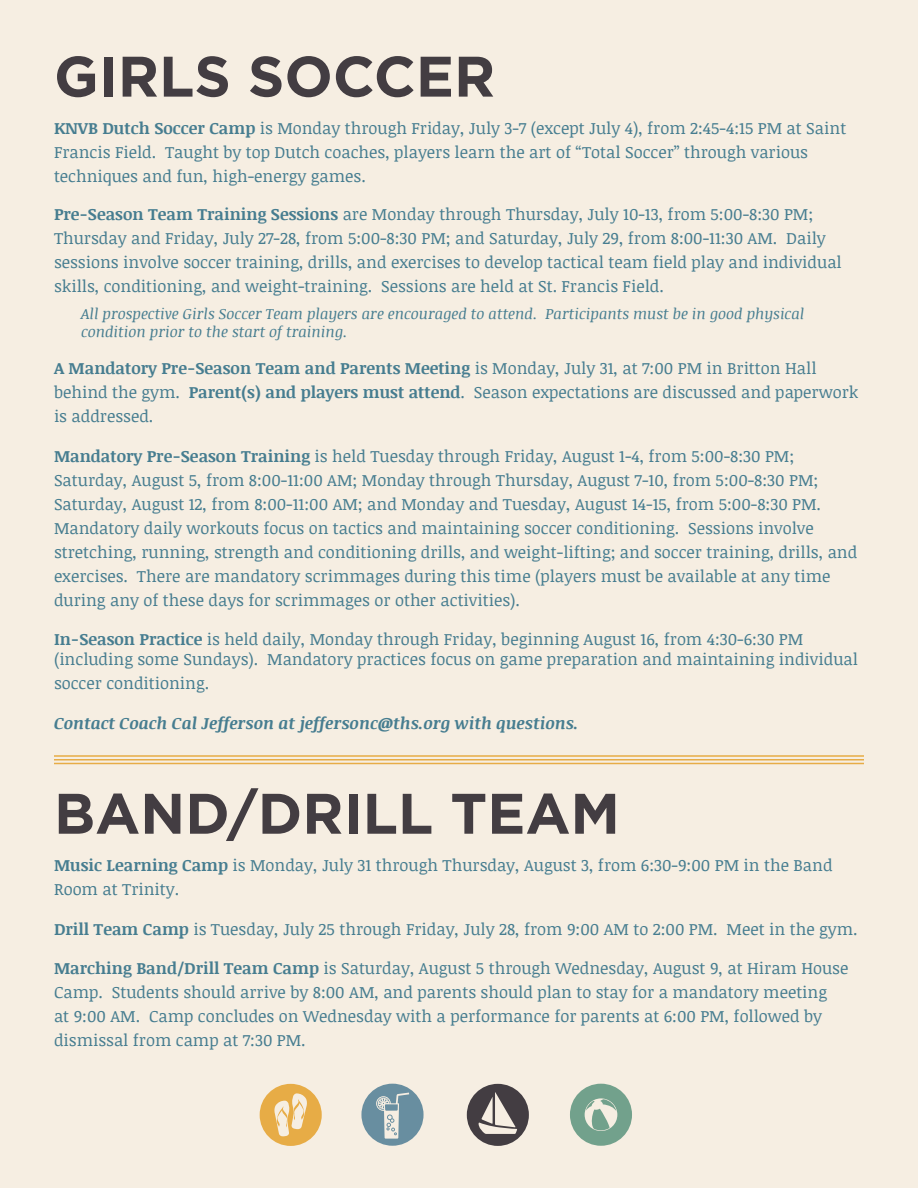
<style>
.page{position:relative;width:918px;height:1188px;background:#f6eee2}
.page>*{position:absolute;margin:0;border:0;box-sizing:border-box;transform-origin:0 0}
.t1{font:700 57px "Gotham";color:#433d42}
.t2{font:16.5px/24px "Noticia Text";color:#467d90}
.t3{font:italic 700 16.5px "Noticia Text";color:#467d90}
.t4{font:italic 15px/18px "Noticia Text";color:#467d90}
.s1{font-weight:700}
</style>
<div class="page">
<hr style="left:54px;top:755px;width:810px;height:2px;background:#e7ac46">
<hr style="left:54px;top:759px;width:810px;height:2px;background:#e7ac46">
<hr style="left:54px;top:763px;width:810px;height:1px;background:#e7ac46">
<svg style="left:467px;top:1084px;width:62px;height:62px"></svg>
<svg style="left:361px;top:1084px;width:63px;height:62px"></svg>
<svg style="left:570px;top:1084px;width:62px;height:62px"></svg>
<svg style="left:260px;top:1084px;width:62px;height:62px"></svg>
<h1 class="t1" style="left:54px;top:43px;width:77px">GIRLS</h1>
<h1 class="t1" style="left:248px;top:43px;width:79px">SOCCER</h1>
<p class="t2" style="left:54px;top:116px;width:794px"><span class="s1">KNVB Dutch Soccer Camp</span> is Monday through Friday, July 3-7 (except July 4), from 2:45-4:15 PM at Saint<br>Francis Field. Taught by top Dutch coaches, players learn the art of “Total Soccer” through various techniques and fun, high-energy games.</p>
<p class="t2" style="left:54px;top:201px;width:789px"><span class="s1">Pre-Season Team Training Sessions</span> are Monday through Thursday, July 10-13, from 5:00-8:30 PM; Thursday and Friday, July 27-28, from 5:00-8:30 PM; and Saturday, July 29, from 8:00-11:30 AM. Daily sessions involve soccer training, drills, and exercises to develop tactical team field play and individual skills, conditioning, and weight-training. Sessions are held at St. Francis Field.</p>
<p class="t4" style="left:81px;top:304px;width:725px">All prospective Girls Soccer Team players are encouraged to attend. Participants must be in good physical condition prior to the start of training.</p>
<p class="t2" style="left:54px;top:356px;width:806px"><span class="s1">A Mandatory Pre-Season Team and Parents Meeting</span> is Monday, July 31, at 7:00 PM in Britton Hall behind the gym. <span class="s1">Parent(s) and players must attend</span>. Season expectations are discussed and paperwork is addressed.</p>
<p class="t2" style="left:54px;top:443px;width:805px"><span class="s1">Mandatory Pre-Season Training</span> is held Tuesday through Friday, August 1-4, from 5:00-8:30 PM; Saturday, August 5, from 8:00-11:00 AM; Monday through Thursday, August 7-10, from 5:00-8:30 PM; Saturday, August 12, from 8:00-11:00 AM; and Monday and Tuesday, August 14-15, from 5:00-8:30 PM.<br>Mandatory daily workouts focus on tactics and maintaining soccer conditioning. Sessions involve stretching, running, strength and conditioning drills, and weight-lifting; and soccer training, drills, and exercises. There are mandatory scrimmages during this time (players must be available at any time during any of these days for scrimmages or other activities).</p>
<p class="t2" style="left:54px;top:629px;width:805px;line-height:19.8px"><span class="s1">In-Season Practice</span> is held daily, Monday through Friday, beginning August 16, from 4:30-6:30 PM (including some Sundays). Mandatory practices focus on game preparation and maintaining individual</p>
<p class="t2" style="left:54px;top:671px;width:157px">soccer conditioning.</p>
<p class="t3" style="left:54px;top:711px;width:526px">Contact Coach Cal Jefferson at jeffersonc@ths.org with questions.</p>
<h1 class="t1" style="left:54px;top:781px;width:567px">BAND/DRILL TEAM</h1>
<p class="t2" style="left:54px;top:853px;width:780px"><span class="s1">Music Learning Camp</span> is Monday, July 31 through Thursday, August 3, from 6:30-9:00 PM in the Band<br>Room at Trinity.</p>
<p class="t2" style="left:54px;top:916px;width:805px"><span class="s1">Drill Team Camp</span> is Tuesday, July 25 through Friday, July 28, from 9:00 AM to 2:00 PM. Meet in the gym.</p>
<p class="t2" style="left:54px;top:956px;width:796px"><span class="s1">Marching Band/Drill Team Camp</span> is Saturday, August 5 through Wednesday, August 9, at Hiram House Camp. Students should arrive by 8:00 AM, and parents should plan to stay for a mandatory meeting<br>at 9:00 AM. Camp concludes on Wednesday with a performance for parents at 6:00 PM, followed by dismissal from camp at 7:30 PM.</p>
</div>
